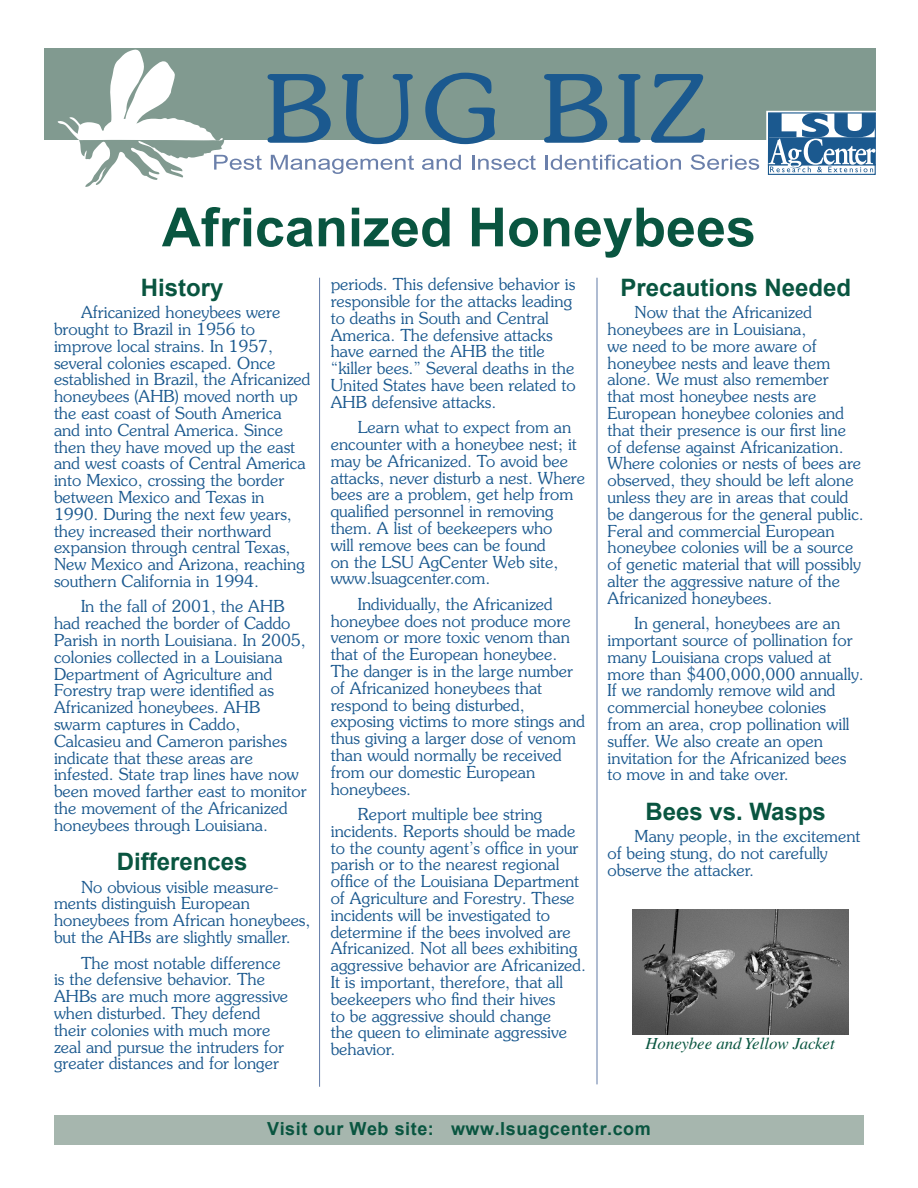
<style>
.page{position:relative;width:918px;height:1188px;background:#fff}
.page>*{position:absolute;margin:0;border:0;box-sizing:border-box;transform-origin:0 0}
.Headline{font:700 54px "Arial";color:#095540}
.Subhead_1{font:700 24px "Arial";color:#095540}
.Subhead_2{font:700 18px "Arial";letter-spacing:.03em;color:#095540}
.t1{font:italic 16.8px "Times";color:#095540}
.Body_text{font:300 16.5px/16.8px "Souvenir";color:#1b598f}
</style>
<div class="page">
<div style="left:44px;top:49px;width:831px;height:91px;background:#819a90"></div>
<svg style="left:425px;top:72px;width:70px;height:73px"></svg>
<svg style="left:544px;top:74px;width:64px;height:69px"></svg>
<svg style="left:618px;top:74px;width:23px;height:69px"></svg>
<svg style="left:651px;top:74px;width:54px;height:69px"></svg>
<svg style="left:58px;top:49px;width:356px;height:137px"></svg>
<svg style="left:422px;top:155px;width:39px;height:15px"></svg>
<svg style="left:472px;top:155px;width:64px;height:15px"></svg>
<hr style="left:545px;top:155px;width:3px;height:15px;background:#6b80ab">
<svg style="left:551px;top:155px;width:130px;height:15px"></svg>
<svg style="left:691px;top:155px;width:68px;height:15px"></svg>
<div style="left:766px;top:111px;width:111px;height:66px;border:4px solid #fff"></div>
<svg style="left:770px;top:172px;width:104px;height:1px"></svg>
<div style="left:768px;top:164px;width:108px;height:11px;border:1px solid #1b598f"></div>
<div style="left:768px;top:112px;width:108px;height:27px;border:1px solid #1b598f"></div>
<svg style="left:768px;top:113px;width:107px;height:59px;background:#7298b9"></svg>
<div style="left:54px;top:1115px;width:810px;height:30px;background:#a6b6ae"></div>
<hr style="left:319px;top:278px;width:1px;height:809px;background:#617aa6">
<hr style="left:597px;top:278px;width:1px;height:806px;background:#617aa6">
<img style="left:633px;top:909px;width:216px;height:125px">
<p class="Headline" style="left:162px;top:192px;width:596px">Africanized Honeybees</p>
<p class="Subhead_1" style="left:141px;top:272px;width:84px">History</p>
<p class="Body_text" style="left:54px;top:304px;width:258px;text-indent:27px">Africanized honeybees were brought to Brazil in 1956 to improve local strains. In 1957, several colonies escaped. Once established in Brazil, the Africanized honeybees (AHB) moved north up the east coast of South America and into Central America. Since then they have moved up the east and west coasts of Central America into Mexico, crossing the border between Mexico and Texas in<br>1990. During the next few years, they increased their northward expansion through central Texas,<br>New Mexico and Arizona, reaching southern California in 1994.</p>
<p class="Body_text" style="left:54px;top:598px;width:254px;text-indent:27px">In the fall of 2001, the AHB had reached the border of Caddo<br>Parish in north Louisiana. In 2005, colonies collected in a Louisiana<br>Department of Agriculture and<br>Forestry trap were identified as<br>Africanized honeybees. AHB swarm captures in Caddo,<br>Calcasieu and Cameron parishes indicate that these areas are infested. State trap lines have now been moved farther east to monitor the movement of the Africanized honeybees through Louisiana.</p>
<p class="Subhead_1" style="left:117px;top:846px;width:132px">Differences</p>
<p class="Body_text" style="left:54px;top:878px;width:258px;text-indent:27px">No obvious visible measure&shy;ments distinguish European honeybees from African honeybees, but the AHBs are slightly smaller.</p>
<p class="Body_text" style="left:54px;top:954px;width:236px;text-indent:27px">The most notable difference is the defensive behavior. The<br>AHBs are much more aggressive when disturbed. They defend their colonies with much more zeal and pursue the intruders for greater distances and for longer</p>
<p class="Body_text" style="left:331px;top:276px;width:246px">periods. This defensive behavior is responsible for the attacks leading to deaths in South and Central<br>America. The defensive attacks have earned the AHB the title “killer bees.” Several deaths in the<br>United States have been related to<br>AHB defensive attacks.</p>
<p class="Body_text" style="left:331px;top:419px;width:256px;text-indent:27px">Learn what to expect from an encounter with a honeybee nest; it may be Africanized. To avoid bee attacks, never disturb a nest. Where bees are a problem, get help from qualified personnel in removing them. A list of beekeepers who<br>will remove bees can be found<br>on the LSU AgCenter Web site, www.lsuagcenter.com.</p>
<p class="Body_text" style="left:331px;top:596px;width:256px;text-indent:27px">Individually, the Africanized honeybee does not produce more venom or more toxic venom than that of the European honeybee.<br>The danger is in the large number of Africanized honeybees that respond to being disturbed, exposing victims to more stings and thus giving a larger dose of venom than would normally be received from our domestic European honeybees.</p>
<p class="Body_text" style="left:331px;top:806px;width:257px;text-indent:27px">Report multiple bee string incidents. Reports should be made to the county agent’s office in your parish or to the nearest regional office of the Louisiana Department of Agriculture and Forestry. These incidents will be investigated to determine if the bees involved are<br>Africanized. Not all bees exhibiting aggressive behavior are Africanized.<br>It is important, therefore, that all beekeepers who find their hives<br>to be aggressive should change<br>the queen to eliminate aggressive behavior.</p>
<p class="Subhead_1" style="left:620px;top:272px;width:232px">Precautions Needed</p>
<p class="Body_text" style="left:608px;top:304px;width:258px;text-indent:27px">Now that the Africanized honeybees are in Louisiana,<br>we need to be more aware of honeybee nests and leave them alone. We must also remember<br>that most honeybee nests are<br>European honeybee colonies and that their presence is our first line of defense against Africanization.<br>Where colonies or nests of bees are observed, they should be left alone unless they are in areas that could be dangerous for the general public.<br>Feral and commercial European honeybee colonies will be a source of genetic material that will possibly alter the aggressive nature of the<br>Africanized honeybees.</p>
<p class="Body_text" style="left:608px;top:615px;width:258px;text-indent:27px">In general, honeybees are an important source of pollination for many Louisiana crops valued at more than $400,000,000 annually.<br>If we randomly remove wild and commercial honeybee colonies from an area, crop pollination will suffer. We also create an open invitation for the Africanized bees to move in and take over.</p>
<p class="Subhead_1" style="left:645px;top:796px;width:182px">Bees vs. Wasps</p>
<p class="Body_text" style="left:608px;top:828px;width:255px;text-indent:27px">Many people, in the excitement of being stung, do not carefully observe the attacker.</p>
<p class="t1" style="left:645px;top:1035px;width:191px">Honeybee and Yellow Jacket</p>
<p class="Subhead_2" style="left:267px;top:1117px;width:385px">Visit our Web site: www.lsuagcenter.com</p>
</div>
